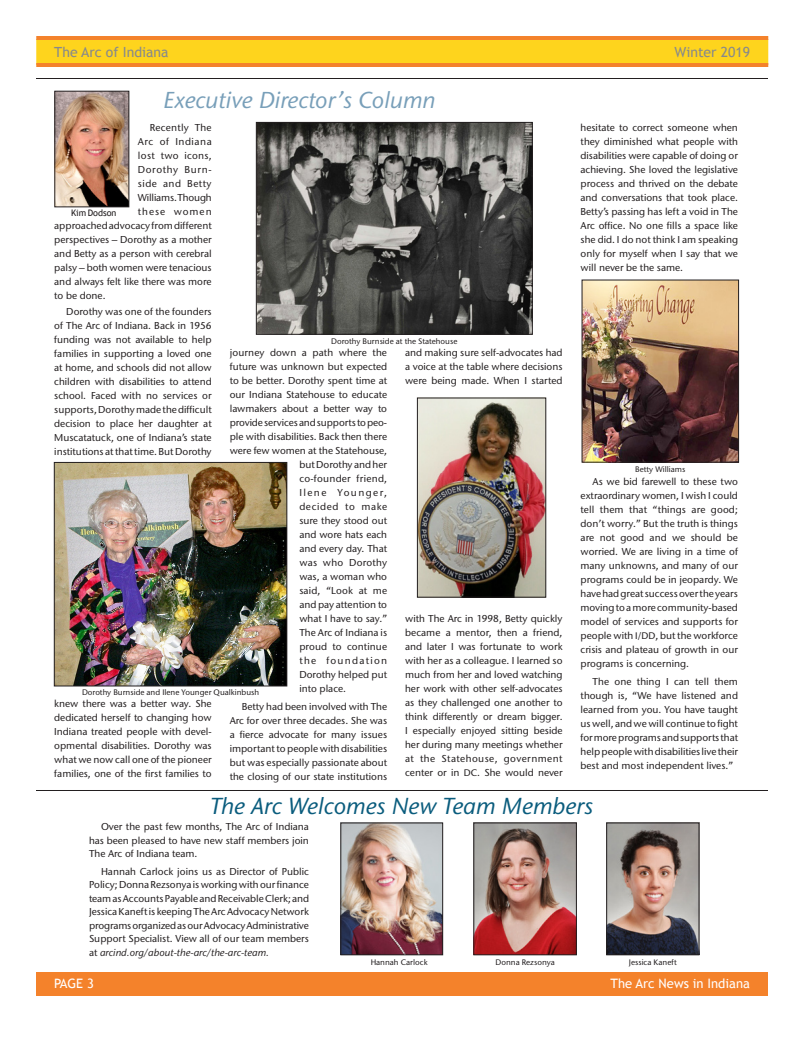
<style>
.page{position:relative;width:804px;height:1044px;background:#fff}
.page>*{position:absolute;margin:0;border:0;box-sizing:border-box;transform-origin:0 0}
.t1{font:italic 500 23.1px "Stone Sans ITC Std";color:#0a5c7d}
.t2{font:italic 500 23px "Stone Sans ITC Std";color:#789fb9}
.t3{font:14px "Trebuchet MS";color:#87898c}
.t4{font:13px "Trebuchet MS";color:#fff}
.t5{font:500 10px/14px "Stone Sans ITC Std";color:#231f20;text-align:justify}
.t6{font:500 10px "Stone Sans ITC Std";letter-spacing:.025em;color:#231f20}
.t7{font:500 10px "Stone Sans ITC Std";letter-spacing:.14em;color:#231f20}
.t8{font:500 10px "Stone Sans ITC Std";letter-spacing:.065em;color:#231f20}
.t9{font:500 10px "Stone Sans ITC Std";letter-spacing:.125em;color:#231f20}
.t10{font:500 10px "Stone Sans ITC Std";letter-spacing:.055em;color:#231f20}
.t11{font:500 10px "Stone Sans ITC Std";letter-spacing:.06em;color:#231f20}
.t12{font:500 10px "Stone Sans ITC Std";letter-spacing:.05em;color:#231f20}
.t13{font:500 10px "Stone Sans ITC Std";letter-spacing:.095em;color:#231f20}
.t14{font:9px "Trebuchet MS";color:#231f20}
.t15{font:500 8px "Stone Sans ITC Std";color:#231f20}
.s1{font-size:9.5px}
.s2{font-style:italic}
</style>
<div class="page">
<div style="left:36px;top:39px;width:732px;height:26px;background:#fed41d"></div>
<hr style="left:36px;top:63px;width:732px;height:4px;background:#f4822b">
<hr style="left:36px;top:36px;width:732px;height:4px;background:#f4822b">
<div style="left:36px;top:972px;width:732px;height:24px;background:#f4822b"></div>
<hr style="left:36px;top:78px;width:732px;height:1px;background:#231f20">
<img style="left:56px;top:93px;width:71px;height:112px">
<div style="left:54px;top:91px;width:75px;height:116px;border:1px solid #231f20"></div>
<img style="left:56px;top:464px;width:229px;height:220px">
<div style="left:54px;top:462px;width:233px;height:224px;border:1px solid #231f20"></div>
<img style="left:258px;top:124px;width:273px;height:209px">
<div style="left:256px;top:122px;width:277px;height:213px;border:1px solid #231f20"></div>
<img style="left:419px;top:400px;width:125px;height:196px">
<div style="left:417px;top:398px;width:129px;height:200px;border:1px solid #231f20"></div>
<img style="left:584px;top:282px;width:153px;height:179px">
<div style="left:582px;top:280px;width:157px;height:183px;border:1px solid #231f20"></div>
<hr style="left:36px;top:790px;width:732px;height:1px;background:#231f20">
<img style="left:475px;top:825px;width:100px;height:128px">
<div style="left:473px;top:823px;width:104px;height:132px;border:1px solid #231f20"></div>
<img style="left:342px;top:825px;width:99px;height:128px">
<div style="left:340px;top:823px;width:103px;height:132px;border:1px solid #231f20"></div>
<img style="left:608px;top:825px;width:89px;height:128px">
<div style="left:606px;top:823px;width:93px;height:132px;border:1px solid #231f20"></div>
<h3 class="t3" style="left:54px;top:44px;width:116px">The Arc of Indiana</h3>
<h3 class="t3" style="left:675px;top:44px;width:77px">Winter 2019</h3>
<h2 class="t2" style="left:163px;top:86px;width:274px">Executive Director’s Column</h2>
<p class="t6" style="left:150px;top:121px;width:63px">Recently The</p>
<p class="t10" style="left:138px;top:135px;width:75px">Arc of Indiana</p>
<p class="t6" style="left:138px;top:149px;width:75px">lost two icons,</p>
<p class="t11" style="left:138px;top:163px;width:75px">Dorothy Burn-</p>
<p class="t12" style="left:138px;top:177px;width:75px">side and Betty</p>
<p class="t5" style="left:138px;top:190px;width:75px">Williams. Though</p>
<p class="t13" style="left:138px;top:205px;width:75px">these women</p>
<p class="t5" style="left:54px;top:218px;width:159px">approached advocacy from different</p>
<p class="t5" style="left:54px;top:232px;width:159px">perspectives – Dorothy as a mother</p>
<p class="t5" style="left:54px;top:246px;width:159px">and Betty as a person with cerebral</p>
<p class="t5" style="left:54px;top:260px;width:159px">palsy – both women were tenacious</p>
<p class="t5" style="left:54px;top:274px;width:159px">and always felt like there was more</p>
<p class="t5" style="left:54px;top:288px;width:53px">to be done.</p>
<p class="t5" style="left:54px;top:304px;width:159px;text-indent:12px">Dorothy was one of the founders of The Arc of Indiana. Back in 1956 funding was not available to help families in supporting a loved one at home, and schools did not allow children with disabilities to attend school. Faced with no services or supports, Dorothy made the difficult decision to place her daughter at Muscatatuck, one of Indiana’s state institutions at that time. But Dorothy</p>
<p class="t5" style="left:581px;top:120px;width:159px">hesitate to correct someone when they diminished what people with disabilities were capable of doing or achieving. She loved the legislative process and thrived on the debate and conversations that took place.<br>Betty’s passing has left a void in The Arc office. No one fills a space like she did. I do not think I am speaking only for myself when I say that we will never be the same.</p>
<p class="t14" style="left:71px;top:208px;width:47px">Kim Dodson</p>
<p class="t15" style="left:331px;top:337px;width:128px">Dorothy Burnside at the Statehouse</p>
<p class="t5" style="left:230px;top:346px;width:159px">journey down a path where the</p>
<p class="t5" style="left:230px;top:360px;width:159px">future was unknown but expected</p>
<p class="t5" style="left:230px;top:374px;width:159px">to be better. Dorothy spent time at</p>
<p class="t5" style="left:230px;top:388px;width:159px">our Indiana Statehouse to educate</p>
<p class="t5" style="left:230px;top:402px;width:159px">lawmakers about a better way to</p>
<p class="t5" style="left:230px;top:416px;width:159px">provide services and supports to peo-</p>
<p class="t5" style="left:230px;top:430px;width:159px">ple with disabilities. Back then there</p>
<p class="t5" style="left:230px;top:444px;width:159px">were few women at the Statehouse,</p>
<p class="t5" style="left:299px;top:458px;width:89px">but Dorothy and her</p>
<p class="t6" style="left:299px;top:473px;width:89px">co-founder friend,</p>
<p class="t7" style="left:299px;top:487px;width:89px">Ilene Younger,</p>
<p class="t8" style="left:299px;top:501px;width:89px">decided to make</p>
<p class="t5" style="left:299px;top:514px;width:89px">sure they stood out</p>
<p class="t5" style="left:299px;top:528px;width:89px">and wore hats each</p>
<p class="t5" style="left:299px;top:542px;width:89px">and every day. That</p>
<p class="t6" style="left:299px;top:557px;width:89px">was who Dorothy</p>
<p class="t5" style="left:299px;top:570px;width:89px">was, a woman who</p>
<p class="t5" style="left:299px;top:584px;width:89px">said, “Look at me</p>
<p class="t5" style="left:299px;top:598px;width:89px">and pay attention to</p>
<p class="t5" style="left:299px;top:612px;width:89px">what I have to say.”</p>
<p class="t5" style="left:299px;top:626px;width:89px">The Arc of Indiana is</p>
<p class="t5" style="left:299px;top:640px;width:89px">proud to continue</p>
<p class="t9" style="left:299px;top:655px;width:89px">the foundation</p>
<p class="t5" style="left:299px;top:668px;width:89px">Dorothy helped put</p>
<p class="t5" style="left:299px;top:682px;width:48px">into place.</p>
<p class="t5" style="left:230px;top:700px;width:159px;text-indent:12px">Betty had been involved with The Arc for over three decades. She was a fierce advocate for many issues important to people with disabilities but was especially passionate about the closing of our state institutions</p>
<p class="t5" style="left:405px;top:346px;width:159px">and making sure self-advocates had a voice at the table where decisions were being made. When I started</p>
<p class="t15" style="left:635px;top:464px;width:52px">Betty Williams</p>
<p class="t5" style="left:581px;top:474px;width:159px;text-indent:12px">As we bid farewell to these two extraordinary women, I wish I could tell them that “things are good; don’t worry.” But the truth is things are not good and we should be worried. We are living in a time of many unknowns, and many of our programs could be in jeopardy. We have had great success over the years moving to a more community-based model of services and supports for people with <span class="s1">I/DD</span>, but the workforce crisis and plateau of growth in our programs is concerning.</p>
<p class="t5" style="left:581px;top:674px;width:159px;text-indent:12px">The one thing I can tell them though is, “We have listened and learned from you. You have taught us well, and we will continue to fight for more programs and supports that help people with disabilities live their best and most independent lives.”</p>
<h1 class="t1" style="left:210px;top:792px;width:385px">The Arc Welcomes New Team Members</h1>
<p class="t5" style="left:405px;top:612px;width:159px">with The Arc in 1998, Betty quickly became a mentor, then a friend, and later I was fortunate to work with her as a colleague. I learned so much from her and loved watching her work with other self-advocates as they challenged one another to think differently or dream bigger.<br>I especially enjoyed sitting beside her during many meetings whether at the Statehouse, government center or in <span class="s1">DC</span>. She would never</p>
<p class="t15" style="left:82px;top:687px;width:179px">Dorothy Burnside and Ilene Younger Qualkinbush</p>
<p class="t5" style="left:54px;top:696px;width:159px">knew there was a better way. She dedicated herself to changing how Indiana treated people with devel&shy;opmental disabilities. Dorothy was what we now call one of the pioneer families, one of the first families to</p>
<p class="t5" style="left:89px;top:820px;width:222px;line-height:13.5px;text-indent:12px">Over the past few months, The Arc of Indiana has been pleased to have new staff members join The Arc of Indiana team.</p>
<p class="t5" style="left:89px;top:865px;width:222px;line-height:13.5px;text-indent:12px">Hannah Carlock joins us as Director of Public Policy; Donna Rezsonya is working with our finance team as Accounts Payable and Receivable Clerk; and Jessica Kaneft is keeping The Arc Advocacy Network programs organized as our Advocacy Administrative Support Specialist. View all of our team members at <span class="s2">arcind.org/about-the-arc/the-arc-team.</span></p>
<p class="t15" style="left:371px;top:957px;width:58px">Hannah Carlock</p>
<p class="t15" style="left:496px;top:957px;width:61px">Donna Rezsonya</p>
<p class="t15" style="left:629px;top:957px;width:49px">Jessica Kaneft</p>
<h3 class="t4" style="left:54px;top:976px;width:41px">PAGE 3</h3>
<h3 class="t4" style="left:611px;top:976px;width:141px">The Arc News in Indiana</h3>
</div>
